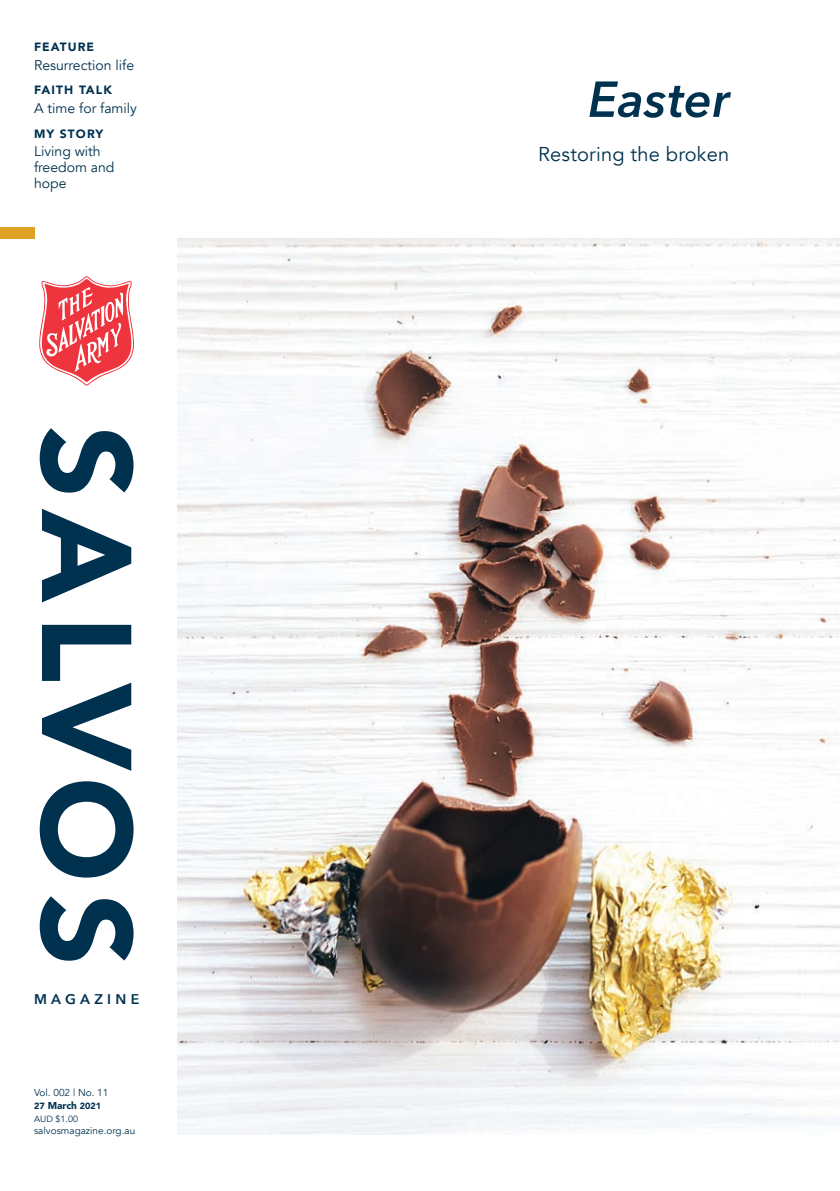
<style>
.page{position:relative;width:840px;height:1191px;background:#fff}
.page>*{position:absolute;margin:0;border:0;box-sizing:border-box;transform-origin:0 0}
.t1{font:italic 600 50px "Avenir Next";color:#003250}
.t2{font:20px "Avenir";letter-spacing:.01em;color:#003250}
.Article_Heading{font:14px/16px "Avenir";color:#003250}
.Article_Line{font:600 14px "Avenir Next";letter-spacing:.305em;color:#003250}
.Article_Heading-2{font:900 12px "Avenir";letter-spacing:.09em;color:#003250}
.t3{font:10px "Avenir";color:#003250}
.t4{font:900 9px "Avenir";color:#003250}
.t5{font:9px "Avenir";color:#003250}
.s1{font-size:10px}
</style>
<div class="page">
<div style="left:0;top:227px;width:34px;height:11px;background:#dea025"></div>
<img style="left:177px;top:238px;width:662px;height:896px">
<svg style="left:39px;top:276px;width:95px;height:109px"></svg>
<svg style="left:40px;top:428px;width:93px;height:532px"></svg>
<p class="Article_Heading-2" style="left:34px;top:36px;width:62px">FEATURE</p>
<p class="Article_Heading" style="left:34px;top:57px;width:102px">Resurrection life</p>
<p class="Article_Heading-2" style="left:34px;top:80px;width:79px">FAITH TALK</p>
<p class="Article_Heading" style="left:34px;top:100px;width:104px">A time for family</p>
<p class="Article_Heading-2" style="left:34px;top:123px;width:71px">MY STORY</p>
<p class="Article_Heading" style="left:34px;top:144px;width:82px">Living with freedom and hope</p>
<p class="Article_Line" style="left:34px;top:987px;width:107px">MAGAZINE</p>
<p class="t3" style="left:34px;top:1086px;width:76px">Vol. 002 | No. 11</p>
<p class="t4" style="left:34px;top:1098px;width:69px">27 <span class="s1">March</span> 2021</p>
<p class="t5" style="left:34px;top:1113px;width:46px">AUD $1.00</p>
<p class="t3" style="left:34px;top:1124px;width:103px">salvosmagazine.org.au</p>
<p class="t1" style="left:588px;top:57px;width:142px">Easter</p>
<p class="t2" style="left:538px;top:142px;width:192px">Restoring the broken</p>
</div>
